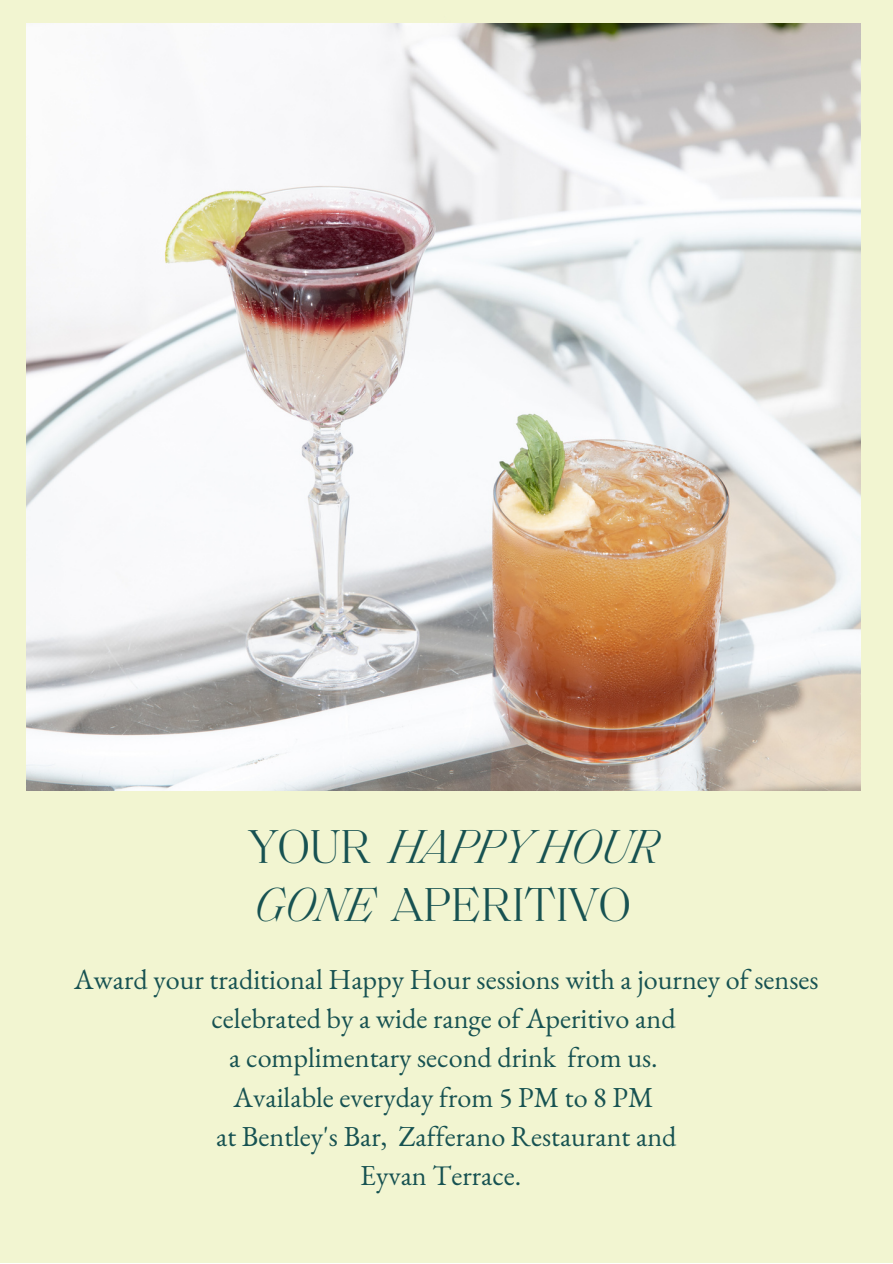
<style>
.page{position:relative;width:893px;height:1264px;background:#fff}
.page>*{position:absolute;margin:0;border:0;box-sizing:border-box;transform-origin:0 0}
.t1{font:italic 300 48.45px "Saol Standard";color:#175252}
.t2{font:300 48.45px "Saol Standard";color:#175252}
.t3{font:28.2px/39.3px "EB Garamond";color:#175252;text-align:center}
.s1{font-style:normal}
.s2{font-style:italic}
</style>
<div class="page">
<div style="left:0;top:0;width:892px;height:1262px;background:#f2f5d1"></div>
<img style="left:27px;top:23px;width:833px;height:767px">
<p class="t1" style="left:248px;top:826px;width:413px"><span class="s1">YOUR</span> HAPPY HOUR</p>
<p class="t2" style="left:255px;top:884px;width:377px"><span class="s2">GONE</span> APERITIVO</p>
<p class="t3" style="left:74px;top:959px;width:746px">Award your traditional Happy Hour sessions with a journey of senses celebrated by a wide range of Aperitivo and</p>
<p class="t3" style="left:229px;top:1037px;width:430px">a complimentary second drink from us.</p>
<p class="t3" style="left:234px;top:1077px;width:421px">Available everyday from 5 PM to 8 PM</p>
<p class="t3" style="left:216px;top:1116px;width:462px">at Bentley's Bar, Zafferano Restaurant and</p>
<p class="t3" style="left:360px;top:1155px;width:163px">Eyvan Terrace.</p>
</div>
